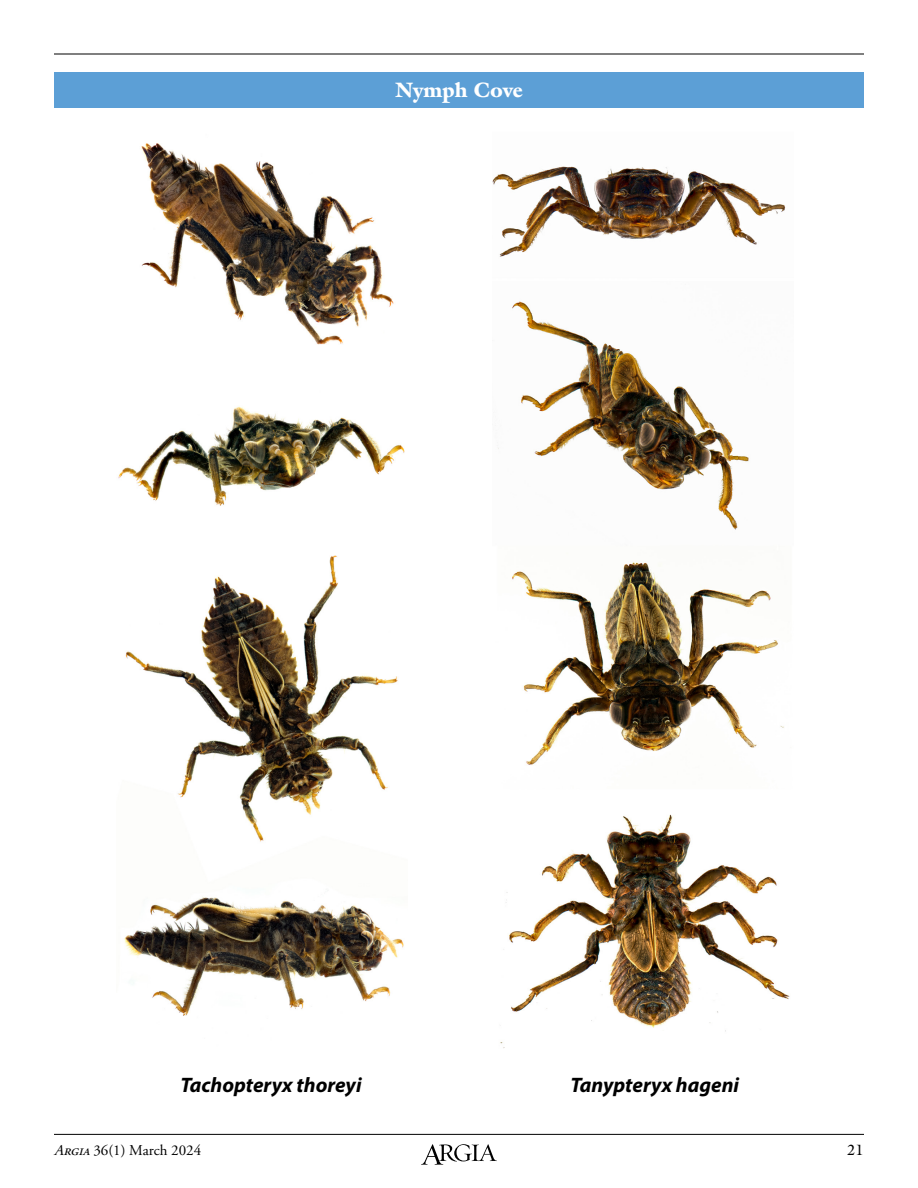
<style>
.page{position:relative;width:918px;height:1188px;background:#fff}
.page>*{position:absolute;margin:0;border:0;box-sizing:border-box;transform-origin:0 0}
.Figure_Caption{font:italic 700 21px "Myriad Pro";color:#000}
.t1{font:900 21px "Galliard Pro";color:#fff}
.t2{font:15px "Adobe Garamond Pro";color:#000}
.t3{font:15px "Galliard Pro";color:#000}
.s1{font-style:italic}
</style>
<div class="page">
<hr style="left:54px;top:1134px;width:810px;height:1px;background:#000">
<svg style="left:421px;top:1144px;width:76px;height:21px"></svg>
<hr style="left:54px;top:54px;width:810px;height:1px;background:#000">
<div style="left:54px;top:72px;width:810px;height:36px;background:#5c9fd6"></div>
<img style="left:118px;top:143px;width:287px;height:873px">
<img style="left:492px;top:166px;width:298px;height:882px">
<p class="t1" style="left:395px;top:76px;width:129px">Nymph Cove</p>
<p class="Figure_Caption" style="left:180px;top:1072px;width:183px">Tachopteryx thoreyi</p>
<p class="Figure_Caption" style="left:570px;top:1072px;width:170px">Tanypteryx hageni</p>
<p class="t2" style="left:54px;top:1141px;width:149px"><span class="s1">ARGIA</span>36(1) March 2024</p>
<p class="t3" style="left:847px;top:1140px;width:18px">21</p>
</div>
